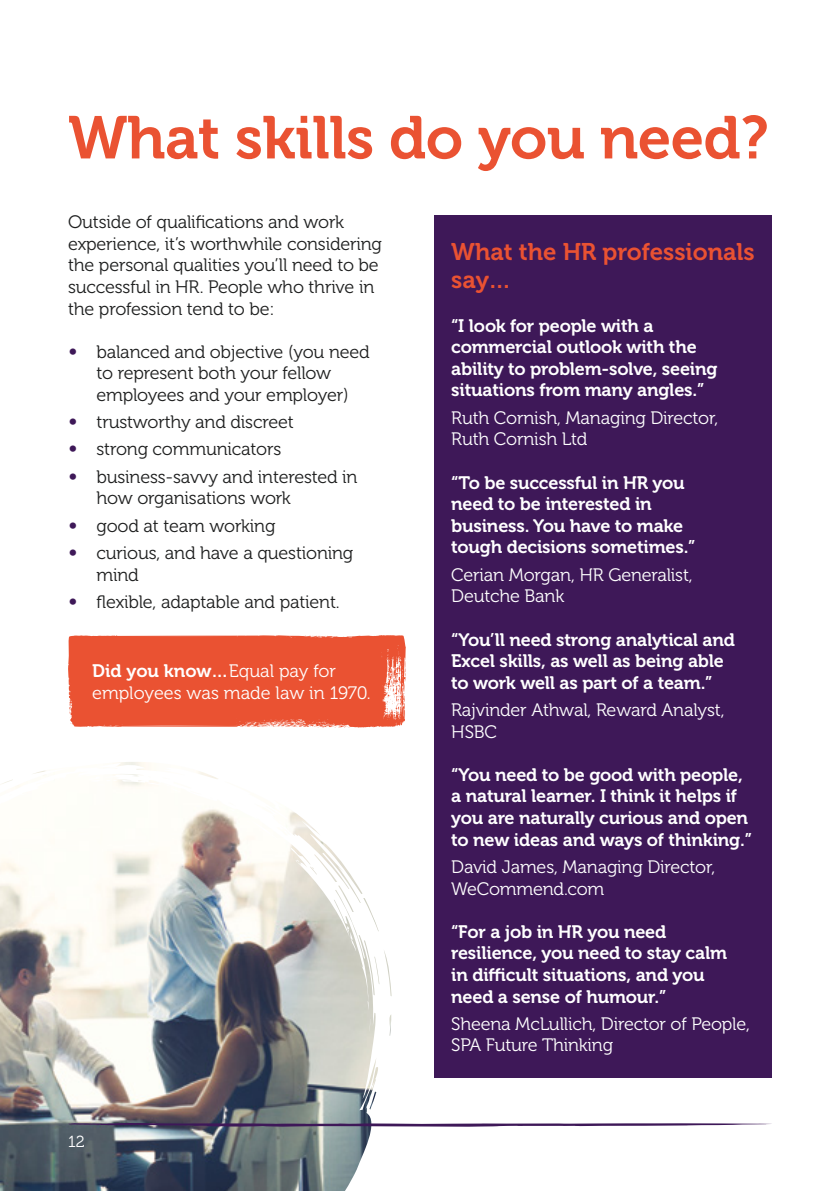
<style>
.page{position:relative;width:840px;height:1191px;background:#fff}
.page>*{position:absolute;margin:0;border:0;box-sizing:border-box;transform-origin:0 0}
.t1{font:60px "Museo 700";letter-spacing:-.01em;color:#ea5232}
.t2{font:24px/28.8px "Museo 700";color:#ea5232}
.t3{font:18px/21.6px "Museo 700";letter-spacing:-.01em;color:#fff}
.t4{font:18px/21.6px "Museo 300";letter-spacing:-.01em;color:#1e1f1f}
.t5{font:18px/21.6px "Museo 300";letter-spacing:-.01em;color:#fff}
.t6{font:16px "Museo 300";color:#fff}
.s1{font-size:22px;color:#3e1858}
.s2{font-family:"Museo 300"}
</style>
<div class="page">
<svg style="left:68px;top:635px;width:337px;height:93px;background:#eb5b3d"></svg>
<div style="left:434px;top:215px;width:337px;height:862px;background:#3e1858"></div>
<img style="left:0;top:762px;width:380px;height:429px">
<svg style="left:63px;top:1123px;width:709px;height:4px;background:#735f85"></svg>
<h1 class="t1" style="left:68px;top:104px;width:701px">What skills do you need?</h1>
<p class="t4" style="left:68px;top:211px;width:315px">Outside of qualifications and work experience, it’s worthwhile considering the personal qualities you’ll need to be successful in HR. People who thrive in the profession tend to be:</p>
<p class="t4" style="left:68px;top:341px;width:303px;text-align:center"><span class="s1">•</span> balanced and objective (you need to represent both your fellow employees and your employer)</p>
<p class="t4" style="left:68px;top:411px;width:227px"><span class="s1">•</span> trustworthy and discreet</p>
<p class="t4" style="left:68px;top:439px;width:214px"><span class="s1">•</span> strong communicators</p>
<p class="t4" style="left:96px;top:466px;width:262px;text-indent:-28px"><span class="s1">•</span> business-savvy and interested in how organisations work</p>
<p class="t4" style="left:68px;top:515px;width:209px"><span class="s1">•</span> good at team working</p>
<p class="t4" style="left:96px;top:542px;width:258px;text-indent:-28px"><span class="s1">•</span> curious, and have a questioning mind</p>
<p class="t4" style="left:68px;top:591px;width:273px"><span class="s1">•</span> flexible, adaptable and patient.</p>
<p class="t3" style="left:92px;top:660px;width:245px">Did you know…<span class="s2">Equal pay for</span></p>
<p class="t5" style="left:92px;top:682px;width:280px">employees was made law in 1970.</p>
<p class="t6" style="left:68px;top:1133px;width:18px">12</p>
<h2 class="t2" style="left:451px;top:237px;width:305px">What the HR professionals say…</h2>
<p class="t3" style="left:451px;top:315px;width:268px">“I look for people with a commercial outlook with the ability to problem-solve, seeing situations from many angles.”</p>
<p class="t5" style="left:451px;top:407px;width:268px">Ruth Cornish, Managing Director,<br>Ruth Cornish Ltd</p>
<p class="t3" style="left:451px;top:472px;width:246px">“To be successful in HR you need to be interested in business. You have to make tough decisions sometimes.”</p>
<p class="t5" style="left:451px;top:564px;width:243px">Cerian Morgan, HR Generalist,<br>Deutche Bank</p>
<p class="t3" style="left:451px;top:628px;width:285px">“You’ll need strong analytical and<br>Excel skills, as well as being able to work well as part of a team.”</p>
<p class="t5" style="left:451px;top:699px;width:275px">Rajvinder Athwal, Reward Analyst,<br>HSBC</p>
<p class="t3" style="left:451px;top:764px;width:302px">“You need to be good with people, a natural learner. I think it helps if you are naturally curious and open to new ideas and ways of thinking.”</p>
<p class="t5" style="left:451px;top:856px;width:265px">David James, Managing Director,<br>WeCommend.com</p>
<p class="t3" style="left:451px;top:921px;width:277px">“For a job in HR you need resilience, you need to stay calm in difficult situations, and you need a sense of humour.”</p>
<p class="t5" style="left:451px;top:1013px;width:300px">Sheena McLullich, Director of People,<br>SPA Future Thinking</p>
</div>
